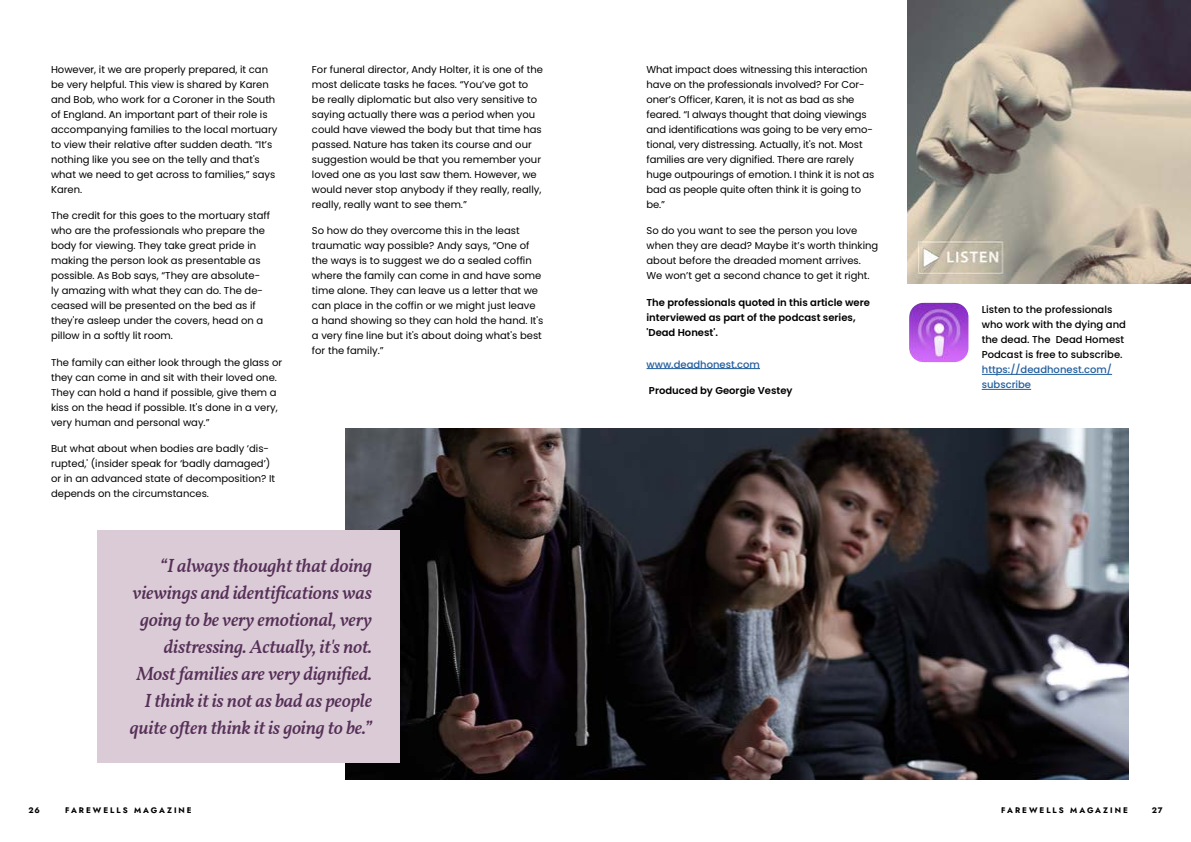
<style>
.page{position:relative;width:1191px;height:842px;background:#fff}
.page>*{position:absolute;margin:0;border:0;box-sizing:border-box;transform-origin:0 0}
.t1{font:italic 500 19px/27px "Vollkorn";letter-spacing:-.01em;color:#552f57;text-align:right}
.t2{font:10px/15px "Poppins";color:#000}
.t3{font:600 10px/15px "Poppins";color:#000}
.t4{font:500 10px/15px "Poppins";color:#000}
.t5{font:500 10px/15px "Poppins";color:#215e9e}
.t6{font:700 8px "Jost";letter-spacing:.25em;color:#000}
</style>
<div class="page">
<img style="left:346px;top:428px;width:782px;height:352px">
<hr style="left:646px;top:368px;width:114px;height:1px;background:#215e9e">
<img style="left:907px;top:0;width:284px;height:283px">
<hr style="left:981px;top:374px;width:131px;height:1px;background:#215e9e">
<hr style="left:981px;top:389px;width:50px;height:1px;background:#215e9e">
<img style="left:909px;top:303px;width:59px;height:59px">
<div style="left:97px;top:530px;width:303px;height:233px;background:#dacbd6"></div>
<p class="t2" style="left:51px;top:62px;width:228px">However, it we are properly prepared, it can be very helpful. This view is shared by Karen and Bob, who work for a Coroner in the South of England. An important part of their role is accompanying families to the local mortuary to view their relative after sudden death. “It’s nothing like you see on the telly and that's what we need to get across to families,” says Karen.</p>
<p class="t2" style="left:51px;top:208px;width:221px">The credit for this goes to the mortuary staff who are the professionals who prepare the body for viewing. They take great pride in making the person look as presentable as possible. As Bob says, “They are absolute&shy;ly amazing with what they can do. The de&shy;ceased will be presented on the bed as if they're asleep under the covers, head on a pillow in a softly lit room.</p>
<p class="t2" style="left:51px;top:355px;width:233px">The family can either look through the glass or they can come in and sit with their loved one.<br>They can hold a hand if possible, give them a kiss on the head if possible. It's done in a very, very human and personal way.”</p>
<p class="t2" style="left:51px;top:441px;width:226px">But what about when bodies are badly ‘dis&shy;rupted,' (insider speak for ‘badly damaged’) or in an advanced state of decomposition? It depends on the circumstances.</p>
<p class="t2" style="left:312px;top:62px;width:232px">For funeral director, Andy Holter, it is one of the most delicate tasks he faces. “You’ve got to be really diplomatic but also very sensitive to saying actually there was a period when you could have viewed the body but that time has passed. Nature has taken its course and our suggestion would be that you remember your loved one as you last saw them. However, we would never stop anybody if they really, really, really, really want to see them.”</p>
<p class="t2" style="left:312px;top:223px;width:233px">So how do they overcome this in the least traumatic way possible? Andy says, “One of the ways is to suggest we do a sealed coffin where the family can come in and have some time alone. They can leave us a letter that we can place in the coffin or we might just leave a hand showing so they can hold the hand. It's a very fine line but it's about doing what's best for the family.”</p>
<h1 class="t1" style="left:130px;top:551px;width:244px">“I always thought that doing viewings and identifications was going to be very emotional, very distressing. Actually, it's not.<br>Most families are very dignified.<br>I think it is not as bad as people quite often think it is going to be.”</h1>
<p class="t2" style="left:646px;top:62px;width:229px">What impact does witnessing this interaction have on the professionals involved? For Cor&shy;oner’s Officer, Karen, it is not as bad as she feared. “I always thought that doing viewings and identifications was going to be very emo&shy;tional, very distressing. Actually, it's not. Most families are very dignified. There are rarely huge outpourings of emotion. I think it is not as bad as people quite often think it is going to be.”</p>
<p class="t2" style="left:646px;top:223px;width:233px">So do you want to see the person you love when they are dead? Maybe it’s worth thinking about before the dreaded moment arrives.<br>We won’t get a second chance to get it right.</p>
<p class="t3" style="left:646px;top:295px;width:225px">The professionals quoted in this article were interviewed as part of the podcast series, 'Dead Honest'.</p>
<p class="t5" style="left:646px;top:357px;width:115px">www.deadhonest.com</p>
<p class="t3" style="left:649px;top:383px;width:145px">Produced by Georgie Vestey</p>
<p class="t4" style="left:981px;top:302px;width:146px">Listen to the professionals who work with the dying and the dead. The Dead Homest<br>Podcast is free to subscribe.</p>
<p class="t5" style="left:981px;top:362px;width:132px">https://deadhonest.com/ subscribe</p>
<p class="t6" style="left:28px;top:804px;width:13px">26</p>
<p class="t6" style="left:65px;top:804px;width:128px">FAREWELLS MAGAZINE</p>
<p class="t6" style="left:1001px;top:804px;width:128px">FAREWELLS MAGAZINE</p>
<p class="t6" style="left:1151px;top:804px;width:12px">27</p>
</div>
